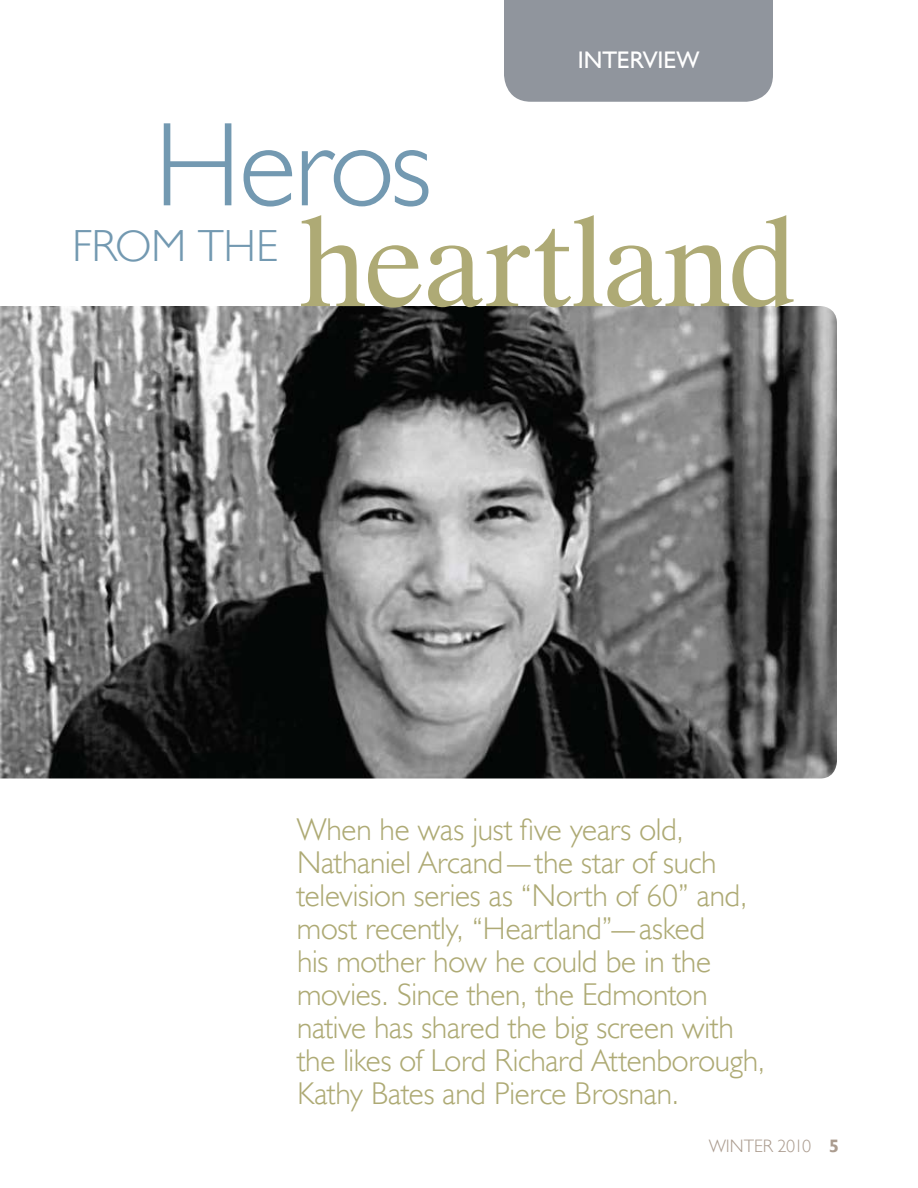
<style>
.page{position:relative;width:918px;height:1188px;background:#fff}
.page>*{position:absolute;margin:0;border:0;box-sizing:border-box;transform-origin:0 0}
.t1{font:126px "Dutch 801 TL";letter-spacing:-.02em;color:#aeaa75}
.t2{font:300 120px "Humanist 521 TL";color:#7399b1}
.t3{font:300 45px "Humanist 521 TL";color:#7399b1}
.t4{font:300 31.5px/33px "Humanist 521 TL";letter-spacing:-.005em;color:#aeaa75}
.t5{font:24px "Humanist 521 TL";letter-spacing:-.005em;color:#fff}
.t6{font:300 18px "Humanist 521 TL";letter-spacing:-.04em;color:#ab9c8f}
.s1{font-weight:700}
</style>
<div class="page">
<img style="left:0;top:306px;width:837px;height:472px">
<div style="left:504px;top:0;width:269px;height:102px;background:#90959d"></div>
<p class="t5" style="left:578px;top:45px;width:123px">INTERVI EW</p>
<h2 class="t2" style="left:154px;top:90px;width:280px">H eros</h2>
<h3 class="t3" style="left:72px;top:218px;width:154px">FROM THE</h3>
<h1 class="t1" style="left:298px;top:182px;width:499px">heartland</h1>
<p class="t4" style="left:297px;top:812px;width:470px">When he was just five years old,<br>N athaniel Arcand— the star of such television series as “North of 60” and, most recently, “Heartland”— asked<br>his mother how he could be in the movies. Since then, the Edmonton native has shared the big screen with the likes of Lord Richard Attenborough, Kathy Bates and Pierce Brosnan.</p>
<p class="t6" style="left:709px;top:1135px;width:27px">WINTE</p>
<p class="t6" style="left:763px;top:1135px;width:78px">R 2010 <span class="s1">5</span></p>
</div>
